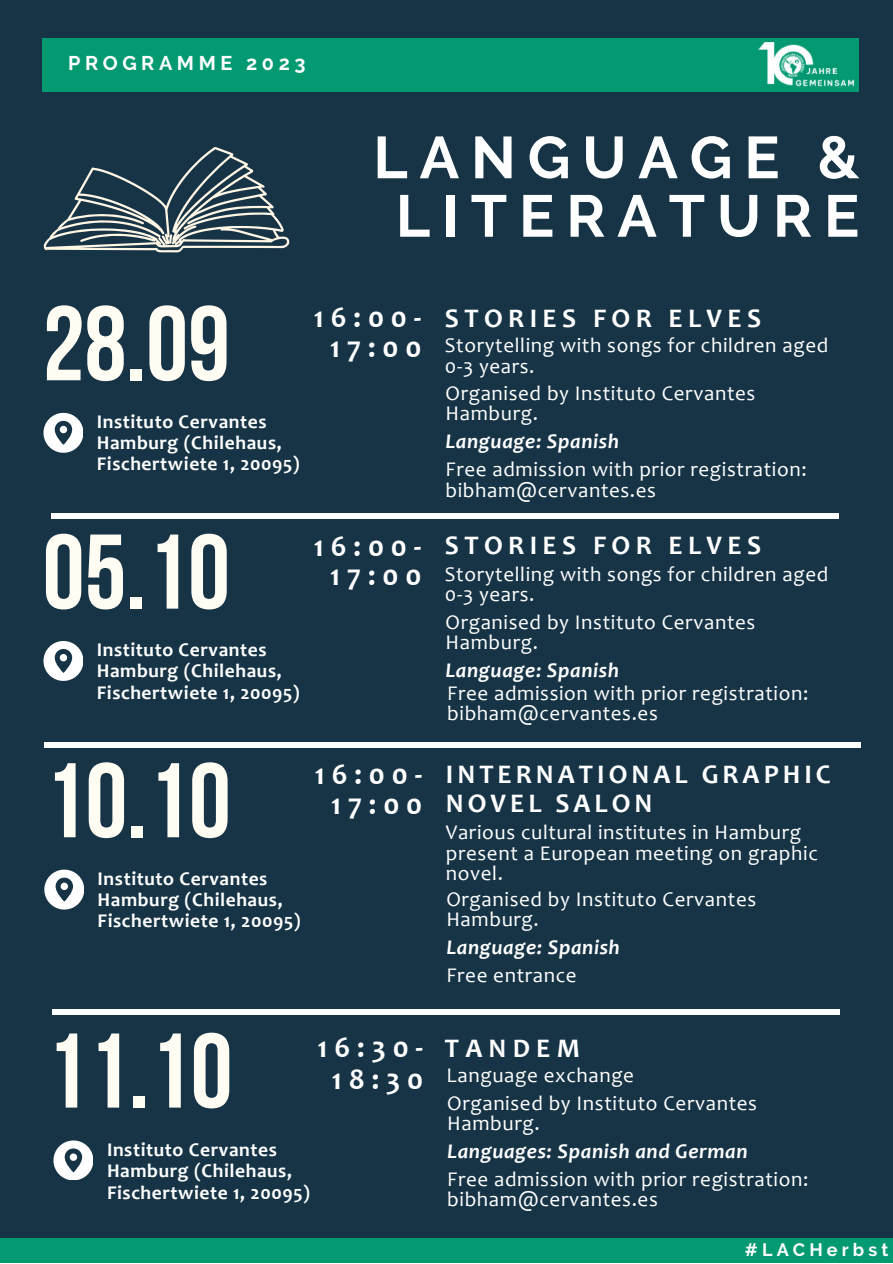
<style>
.page{position:relative;width:893px;height:1264px;background:#fff}
.page>*{position:absolute;margin:0;border:0;box-sizing:border-box;transform-origin:0 0}
.t1{font:700 105.75px "Bebas Neue";color:#fffcf3}
.t2{font:700 58.95px/58.5px "Raleway";letter-spacing:.2em;color:#fff;text-align:center}
.t3{font:700 30px/29.2px "Candara";letter-spacing:.23em;color:#fff;text-align:center}
.t4{font:700 27px "Candara";letter-spacing:.2em;color:#fff}
.t5{font:700 27px/29.2px "Candara";letter-spacing:.15em;color:#fff}
.t6{font:21px/20.2px "Candara";letter-spacing:.03em;color:#fff}
.t7{font:italic 700 21px "Candara";letter-spacing:.03em;color:#fff}
.t8{font:700 19.8px "Raleway";letter-spacing:.23em;color:#fff}
.t9{font:700 19.5px/21.3px "Candara";letter-spacing:.03em;color:#fff}
.t10{font:700 18px "Raleway";letter-spacing:.23em;color:#fff}
.s1{font-weight:700;font-size:30px}
</style>
<div class="page">
<div style="left:0;top:0;width:892px;height:1262px;background:#163446"></div>
<div style="left:43px;top:38px;width:816px;height:54px;background:#039a72"></div>
<div style="left:0;top:1238px;width:892px;height:24px;background:#039a72"></div>
<img style="left:758px;top:42px;width:97px;height:45px">
<div style="left:53px;top:1009px;width:786px;height:5px;background:#fff"></div>
<svg style="left:44px;top:869px;width:40px;height:40px"></svg>
<svg style="left:43px;top:147px;width:246px;height:105px"></svg>
<div style="left:44px;top:742px;width:816px;height:5px;background:#fff"></div>
<svg style="left:53px;top:1140px;width:40px;height:39px"></svg>
<svg style="left:43px;top:641px;width:40px;height:39px"></svg>
<div style="left:52px;top:513px;width:787px;height:6px;background:#fff"></div>
<svg style="left:43px;top:413px;width:40px;height:39px"></svg>
<p class="t8" style="left:68px;top:52px;width:239px">PROGRAMME 2023</p>
<h2 class="t2" style="left:373px;top:128px;width:487px">LANGUAGE &amp;<br>LITERATURE</h2>
<h1 class="t1" style="left:43px;top:301px;width:189px">28.09</h1>
<p class="t9" style="left:97px;top:412px;width:204px">Instituto Cervantes<br>Hamburg (Chilehaus,<br>Fischertwiete 1, 20095)</p>
<h1 class="t1" style="left:43px;top:529px;width:189px">05.10</h1>
<p class="t9" style="left:97px;top:641px;width:204px">Instituto Cervantes<br>Hamburg (Chilehaus,<br>Fischertwiete 1, 20095)</p>
<h1 class="t1" style="left:43px;top:758px;width:189px">10.10</h1>
<p class="t9" style="left:98px;top:869px;width:204px">Instituto Cervantes<br>Hamburg (Chilehaus,<br>Fischertwiete 1, 20095)</p>
<h3 class="t3" style="left:314px;top:306px;width:109px">16:00-<br>17:00</h3>
<p class="t4" style="left:445px;top:307px;width:318px">STORIES FOR ELVES</p>
<p class="t6" style="left:445px;top:337px;width:385px">Storytelling with songs for children aged<br>0-3 years.</p>
<p class="t6" style="left:445px;top:385px;width:311px">Organised by Instituto Cervantes<br>Hamburg.</p>
<p class="t6" style="left:445px;top:461px;width:362px">Free admission with prior registration: bibham@cervantes.es</p>
<p class="t7" style="left:445px;top:433px;width:175px">Language: Spanish</p>
<h3 class="t3" style="left:314px;top:534px;width:109px">16:00-<br>17:00</h3>
<p class="t4" style="left:445px;top:534px;width:318px">STORIES FOR ELVES</p>
<p class="t6" style="left:445px;top:565px;width:385px">Storytelling with songs for children aged<br>0-3 years.</p>
<p class="t6" style="left:445px;top:613px;width:311px">Organised by Instituto Cervantes<br>Hamburg.</p>
<p class="t7" style="left:445px;top:661px;width:175px">Language: Spanish</p>
<p class="t6" style="left:447px;top:684px;width:362px">Free admission with prior registration: bibham@cervantes.es</p>
<h3 class="t3" style="left:315px;top:763px;width:109px">16:00-<br>17:00</h3>
<p class="t5" style="left:446px;top:762px;width:386px">INTERNATIONAL GRAPHIC<br>NOVEL SALON</p>
<p class="t6" style="left:446px;top:824px;width:373px">Various cultural institutes in Hamburg present a European meeting on graphic novel.</p>
<p class="t6" style="left:446px;top:890px;width:311px">Organised by Instituto Cervantes<br>Hamburg.</p>
<p class="t6" style="left:446px;top:967px;width:132px">Free entrance</p>
<p class="t7" style="left:446px;top:938px;width:175px">Language: Spanish</p>
<h1 class="t1" style="left:45px;top:1028px;width:189px">11.10</h1>
<p class="t9" style="left:107px;top:1140px;width:204px">Instituto Cervantes<br>Hamburg (Chilehaus,<br>Fischertwiete 1, 20095)</p>
<h3 class="t3" style="left:317px;top:1035px;width:107px">16:30-</h3>
<p class="t6" style="left:332px;top:1066px;width:304px"><span class="s1">1 8 : 3 0</span> Language exchange</p>
<p class="t4" style="left:445px;top:1037px;width:136px">TANDEM</p>
<p class="t6" style="left:447px;top:1094px;width:311px">Organised by Instituto Cervantes<br>Hamburg.</p>
<p class="t7" style="left:447px;top:1142px;width:302px">Languages: Spanish and German</p>
<p class="t6" style="left:447px;top:1170px;width:362px">Free admission with prior registration: bibham@cervantes.es</p>
<p class="t10" style="left:744px;top:1238px;width:145px">#LACHerbst</p>
</div>
